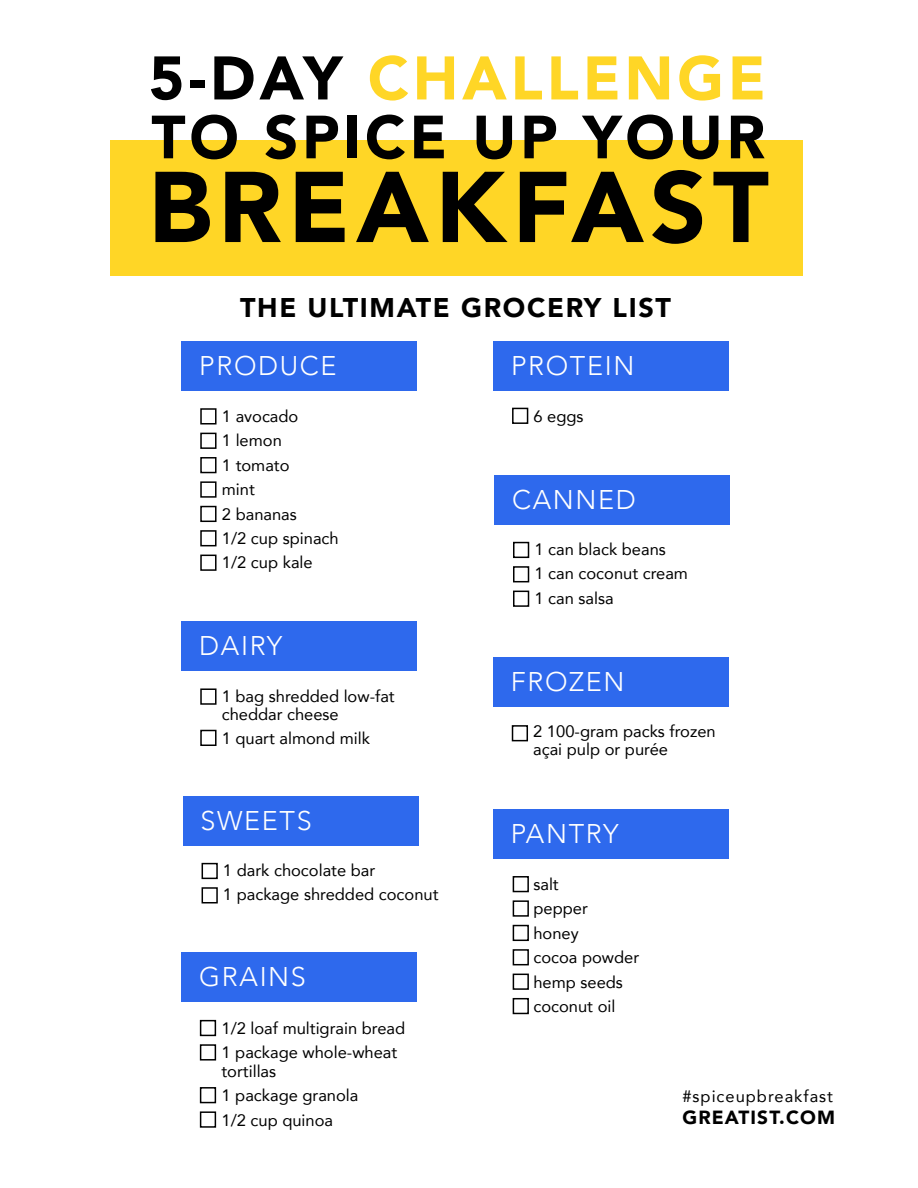
<style>
.page{position:relative;width:918px;height:1188px;background:#fff}
.page>*{position:absolute;margin:0;border:0;box-sizing:border-box;transform-origin:0 0}
.t1{font:900 99.3px "Avenir";letter-spacing:.065em;color:#000}
.t2{font:900 60.75px "Avenir";letter-spacing:.065em;color:#ffd626}
.t3{font:900 60.3px "Avenir";letter-spacing:.065em;color:#000}
.t4{font:300 27px "Avenir";letter-spacing:.06em;color:#fff}
.t5{font:900 27px "Avenir";letter-spacing:.06em;color:#000}
.t6{font:900 19.05px "Avenir";letter-spacing:.06em;color:#000}
.t7{font:16.5px/24.5px "Avenir";color:#000100}
.t8{font:16.5px "Avenir";letter-spacing:.06em;color:#000}
.s1{color:#000}
</style>
<div class="page">
<div style="left:110px;top:140px;width:692px;height:135px;background:#ffd626"></div>
<div style="left:182px;top:341px;width:235px;height:50px;background:#2e69ed"></div>
<div style="left:493px;top:341px;width:236px;height:50px;background:#2e69ed"></div>
<div style="left:182px;top:952px;width:235px;height:50px;background:#2e69ed"></div>
<div style="left:494px;top:475px;width:236px;height:50px;background:#2e69ed"></div>
<div style="left:493px;top:657px;width:236px;height:50px;background:#2e69ed"></div>
<div style="left:493px;top:809px;width:236px;height:50px;background:#2e69ed"></div>
<div style="left:200px;top:408px;width:17px;height:17px;background:#fff;border:2px solid #000"></div>
<div style="left:200px;top:433px;width:17px;height:16px;background:#fff;border:2px solid #000"></div>
<div style="left:200px;top:457px;width:17px;height:16px;background:#fff;border:2px solid #000"></div>
<div style="left:200px;top:481px;width:17px;height:17px;background:#fff;border:2px solid #000"></div>
<div style="left:200px;top:506px;width:17px;height:16px;background:#fff;border:2px solid #000"></div>
<div style="left:200px;top:530px;width:17px;height:16px;background:#fff;border:2px solid #000"></div>
<div style="left:200px;top:555px;width:17px;height:16px;background:#fff;border:2px solid #000"></div>
<div style="left:200px;top:1020px;width:16px;height:16px;background:#fff;border:2px solid #000"></div>
<div style="left:200px;top:1044px;width:16px;height:17px;background:#fff;border:2px solid #000"></div>
<div style="left:200px;top:1087px;width:16px;height:16px;background:#fff;border:2px solid #000"></div>
<div style="left:200px;top:1111px;width:16px;height:17px;background:#fff;border:2px solid #000"></div>
<div style="left:512px;top:408px;width:16px;height:16px;background:#fff;border:2px solid #000"></div>
<div style="left:513px;top:542px;width:16px;height:16px;background:#fff;border:2px solid #000"></div>
<div style="left:513px;top:566px;width:16px;height:16px;background:#fff;border:2px solid #000"></div>
<div style="left:513px;top:591px;width:16px;height:16px;background:#fff;border:2px solid #000"></div>
<div style="left:512px;top:725px;width:16px;height:16px;background:#fff;border:2px solid #000"></div>
<div style="left:513px;top:876px;width:16px;height:16px;background:#fff;border:2px solid #000"></div>
<div style="left:513px;top:900px;width:16px;height:17px;background:#fff;border:2px solid #000"></div>
<div style="left:513px;top:925px;width:16px;height:16px;background:#fff;border:2px solid #000"></div>
<div style="left:513px;top:949px;width:16px;height:16px;background:#fff;border:2px solid #000"></div>
<div style="left:513px;top:974px;width:16px;height:16px;background:#fff;border:2px solid #000"></div>
<div style="left:513px;top:998px;width:16px;height:16px;background:#fff;border:2px solid #000"></div>
<div style="left:182px;top:621px;width:235px;height:50px;background:#2e69ed"></div>
<div style="left:200px;top:688px;width:17px;height:17px;background:#fff;border:2px solid #000"></div>
<div style="left:200px;top:730px;width:17px;height:16px;background:#fff;border:2px solid #000"></div>
<div style="left:183px;top:796px;width:236px;height:50px;background:#2e69ed"></div>
<div style="left:202px;top:863px;width:16px;height:16px;background:#fff;border:2px solid #000"></div>
<div style="left:202px;top:887px;width:16px;height:16px;background:#fff;border:2px solid #000"></div>
<h2 class="t2" style="left:149px;top:26px;width:618px"><span class="s1">5-DAY</span> CHALLENGE</h2>
<h3 class="t3" style="left:151px;top:86px;width:615px">TO SPICE UP YOUR</h3>
<h1 class="t1" style="left:148px;top:122px;width:622px">BREAKFAST</h1>
<h3 class="t5" style="left:240px;top:284px;width:432px">THE ULTIMATE GROCERY LIST</h3>
<h3 class="t4" style="left:199px;top:350px;width:139px">PRODUCE</h3>
<p class="t7" style="left:222px;top:404px;width:118px">1 avocado<br>1 lemon<br>1 tomato<br>mint<br>2 bananas<br>1/2 cup spinach<br>1/2 cup kale</p>
<h3 class="t4" style="left:199px;top:630px;width:85px">DAIRY</h3>
<p class="t7" style="left:222px;top:686px;width:175px;line-height:18.5px">1 bag shredded low-fat cheddar cheese</p>
<p class="t7" style="left:222px;top:726px;width:150px">1 quart almond milk</p>
<h3 class="t4" style="left:201px;top:804px;width:113px">SWEETS</h3>
<p class="t7" style="left:223px;top:857px;width:217px">1 dark chocolate bar<br>1 package shredded coconut</p>
<h3 class="t4" style="left:199px;top:961px;width:108px">GRAINS</h3>
<p class="t7" style="left:222px;top:1016px;width:185px">1/2 loaf multigrain bread<br>1 package whole-wheat</p>
<p class="t7" style="left:222px;top:1058px;width:138px">tortillas<br>1 package granola<br>1/2 cup quinoa</p>
<h3 class="t4" style="left:511px;top:350px;width:125px">PROTEIN</h3>
<p class="t7" style="left:534px;top:404px;width:52px">6 eggs</p>
<h3 class="t4" style="left:512px;top:483px;width:125px">CANNED</h3>
<p class="t7" style="left:534px;top:536px;width:155px">1 can black beans<br>1 can coconut cream<br>1 can salsa</p>
<h3 class="t4" style="left:511px;top:666px;width:115px">FROZEN</h3>
<p class="t7" style="left:533px;top:722px;width:184px;line-height:18.5px">2 100-gram packs frozen açai pulp or purée</p>
<h3 class="t4" style="left:511px;top:818px;width:109px">PANTRY</h3>
<p class="t7" style="left:533px;top:872px;width:107px">salt<br>pepper<br>honey<br>cocoa powder hemp seeds coconut oil</p>
<p class="t8" style="left:682px;top:1083px;width:152px">#spiceupbreakfast</p>
<p class="t6" style="left:682px;top:1101px;width:154px">GREATIST.COM</p>
</div>
